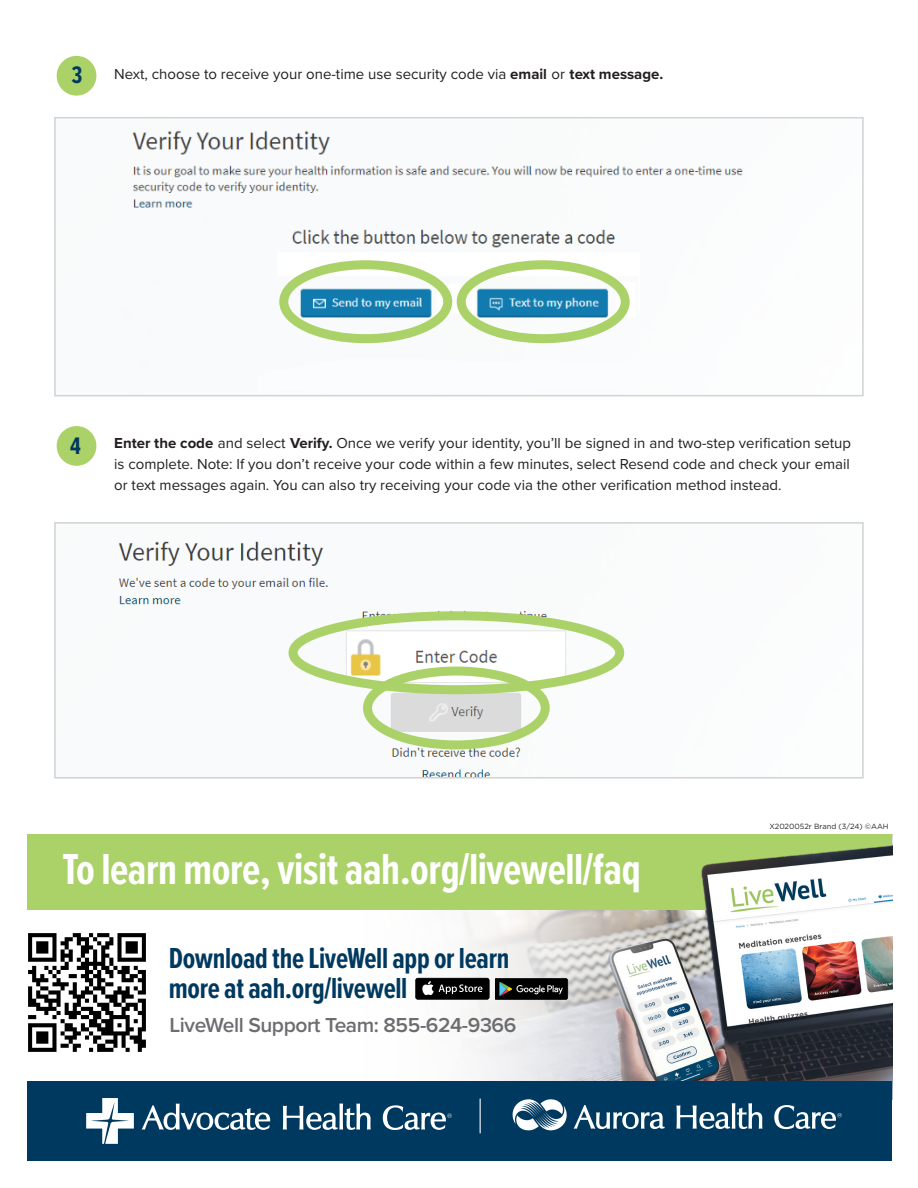
<style>
.page{position:relative;width:918px;height:1188px;background:#fff}
.page>*{position:absolute;margin:0;border:0;box-sizing:border-box;transform-origin:0 0}
.t1{font:700 45px "Proxima Nova Ex Cn";letter-spacing:-.01em;color:#fff}
.t2{font:700 30px "Proxima Nova Ex Cn";letter-spacing:-.01em;color:#00395f}
.t3{font:700 24.9px "Proxima Nova Ex Cn";color:#00395f}
.t4{font:600 21px "Proxima Nova";letter-spacing:-.02em;color:#6c6d70}
.t5{font:15px/21px "Proxima Nova";color:#231f20;text-align:justify}
.t6{font:7.5px "Gotham";color:#231f20}
.s1{font-weight:700}
</style>
<div class="page">
<div style="left:57px;top:426px;width:39px;height:40px;background:#abd268;border-radius:50%"></div>
<div style="left:57px;top:56px;width:39px;height:40px;background:#abd268;border-radius:50%"></div>
<img style="left:132px;top:130px;width:611px;height:214px">
<div style="left:54px;top:117px;width:810px;height:279px;border:2px solid #d1d2d4"></div>
<img style="left:118px;top:541px;width:507px;height:235px">
<div style="left:54px;top:522px;width:810px;height:257px;border:2px solid #d1d2d4"></div>
<div style="left:279px;top:260px;width:173px;height:83px;border:9px solid #abd268;border-radius:50%"></div>
<div style="left:363px;top:667px;width:187px;height:82px;border:9px solid #abd268;border-radius:50%"></div>
<div style="left:289px;top:611px;width:335px;height:83px;border:9px solid #abd268;border-radius:50%"></div>
<div style="left:457px;top:260px;width:173px;height:83px;border:9px solid #abd268;border-radius:50%"></div>
<img style="left:675px;top:910px;width:217px;height:171px">
<svg style="left:417px;top:910px;width:258px;height:171px"></svg>
<div style="left:27px;top:834px;width:865px;height:76px;background:#abd268"></div>
<img style="left:28px;top:933px;width:118px;height:119px">
<div style="left:27px;top:1081px;width:865px;height:80px;background:#00395f"></div>
<hr style="left:480px;top:1099px;width:1px;height:34px;background:#fff">
<svg style="left:513px;top:1099px;width:54px;height:32px"></svg>
<svg style="left:574px;top:1105px;width:91px;height:24px"></svg>
<svg style="left:676px;top:1103px;width:86px;height:26px"></svg>
<svg style="left:774px;top:1105px;width:68px;height:24px"></svg>
<svg style="left:142px;top:1103px;width:128px;height:27px"></svg>
<svg style="left:283px;top:1103px;width:88px;height:27px"></svg>
<svg style="left:383px;top:1105px;width:69px;height:25px"></svg>
<svg style="left:86px;top:1098px;width:48px;height:46px"></svg>
<img style="left:697px;top:845px;width:195px;height:189px">
<svg style="left:415px;top:978px;width:153px;height:22px;background:#2a2b2b"></svg>
<p class="t3" style="left:71px;top:57px;width:12px">3</p>
<p class="t5" style="left:114px;top:63px;width:551px">Next, choose to receive your one-time use security code via <span class="s1">email</span> or <span class="s1">text message.</span></p>
<p class="t3" style="left:70px;top:427px;width:12px">4</p>
<p class="t5" style="left:114px;top:432px;width:738px"><span class="s1">Enter the code</span> and select <span class="s1">Verify.</span> Once we verify your identity, you’ll be signed in and two-step verification setup is complete. Note: If you don’t receive your code within a few minutes, select Resend code and check your email or text messages again. You can also try receiving your code via the other verification method instead.</p>
<p class="t6" style="left:769px;top:821px;width:121px">X2020052r Brand (3/24) ©AAH</p>
<p class="t1" style="left:63px;top:836px;width:580px">To learn more, visit aah.org/livewell/faq</p>
<p class="t2" style="left:169px;top:937px;width:342px">Download the LiveWell app or learn</p>
<p class="t2" style="left:169px;top:967px;width:240px">more at aah.org/livewell</p>
<p class="t4" style="left:170px;top:1010px;width:348px">LiveWell Support Team: 855-624-9366</p>
</div>
